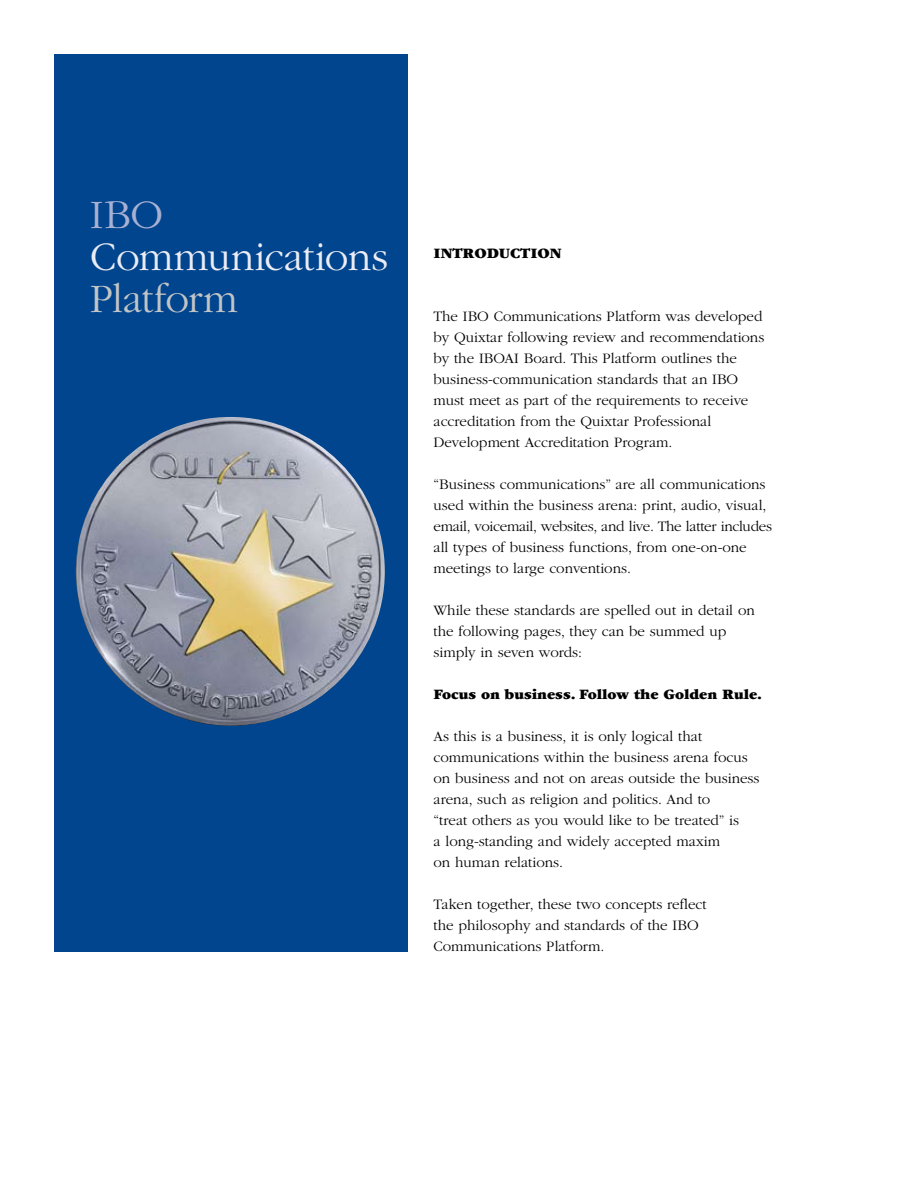
<style>
.page{position:relative;width:918px;height:1188px;background:#fff}
.page>*{position:absolute;margin:0;border:0;box-sizing:border-box;transform-origin:0 0}
.t1{font:300 42px "ITC Garamond Std";letter-spacing:-.005em;color:#ebecf5}
.t2{font:300 42px "ITC Garamond Std";letter-spacing:-.02em;color:#c2c4c6}
.t3{font:300 42px "ITC Garamond Std";color:#a8b1d4}
.t4{font:300 15px/21px "ITC Garamond Std";color:#000}
.t5{font:15px "ITC Garamond Std Ult";color:#000}
</style>
<div class="page">
<div style="left:54px;top:54px;width:354px;height:897px;background:#00458d"></div>
<img style="left:76px;top:417px;width:309px;height:309px;border-radius:50%">
<h1 class="t3" style="left:90px;top:192px;width:74px">IBO</h1>
<h1 class="t1" style="left:90px;top:234px;width:299px">Communications</h1>
<h1 class="t2" style="left:90px;top:276px;width:149px">Platform</h1>
<p class="t5" style="left:434px;top:245px;width:130px">INTRODUCTION</p>
<p class="t4" style="left:434px;top:306px;width:332px">The IBO Communications Platform was developed by Quixtar following review and recommendations by the IBOAI Board. This Platform outlines the business-communication standards that an IBO must meet as part of the requirements to receive accreditation from the Quixtar Professional Development Accreditation Program.</p>
<p class="t4" style="left:434px;top:474px;width:340px">“Business communications” are all communications used within the business arena: print, audio, visual, email, voicemail, websites, and live. The latter includes all types of business functions, from one-on-one meetings to large conventions.</p>
<p class="t4" style="left:434px;top:600px;width:323px">While these standards are spelled out in detail on the following pages, they can be summed up simply in seven words:</p>
<p class="t5" style="left:434px;top:686px;width:330px">Focus on business. Follow the Golden Rule.</p>
<p class="t4" style="left:434px;top:726px;width:328px">As this is a business, it is only logical that communications within the business arena focus on business and not on areas outside the business arena, such as religion and politics. And to<br>“treat others as you would like to be treated” is<br>a long-standing and widely accepted maxim<br>on human relations.</p>
<p class="t4" style="left:434px;top:894px;width:275px">Taken together, these two concepts reflect the philosophy and standards of the IBO<br>Communications Platform.</p>
</div>
